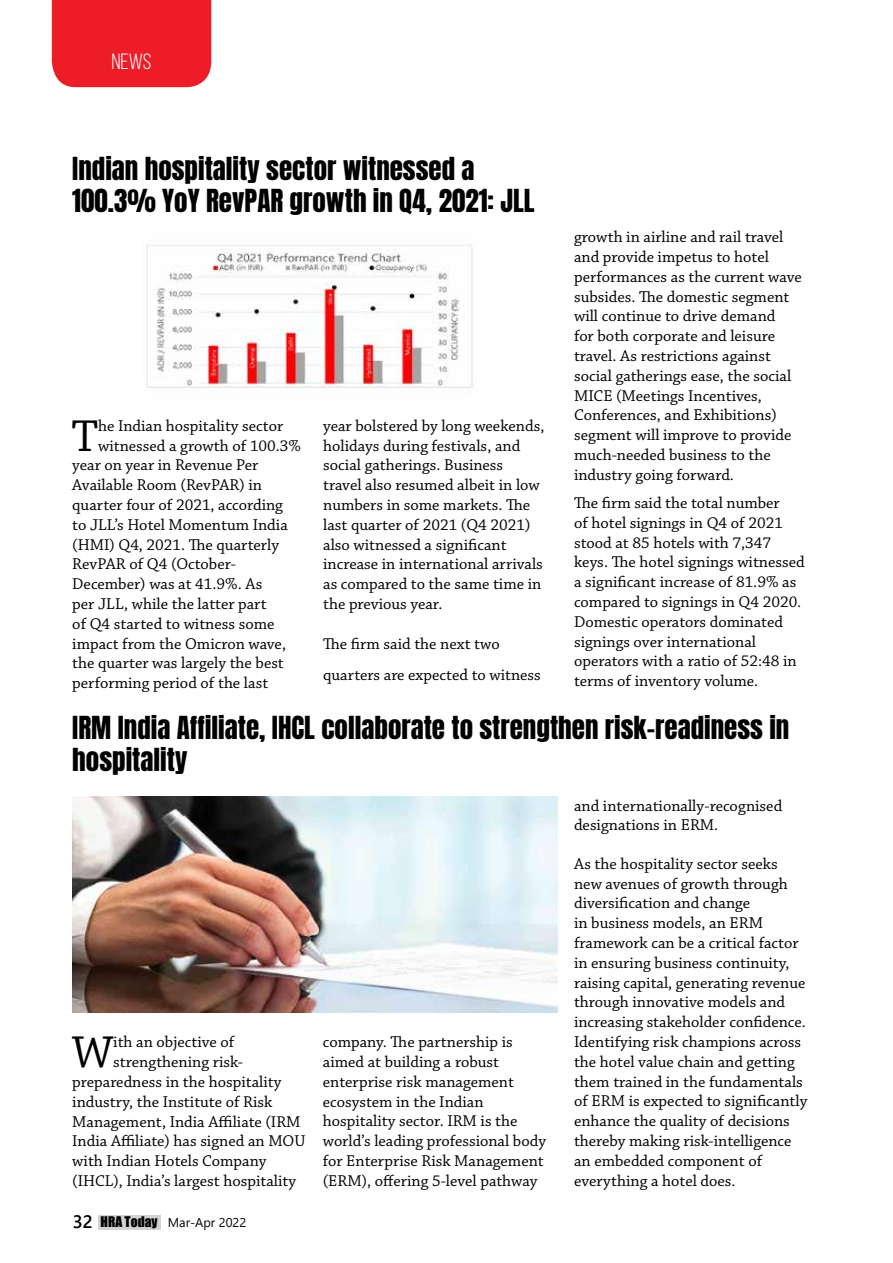
<style>
.page{position:relative;width:893px;height:1263px;background:#fff}
.page>*{position:absolute;margin:0;border:0;box-sizing:border-box;transform-origin:0 0}
.t1{font:46.95px "Chaparral Pro";color:#000}
.t2{font:27px/32.4px "Anton";color:#000}
.t3{font:22.05px "Bebas Neue";color:#fff;scale:1.06 1}
.t4{font:16.5px/19.8px "Chaparral Pro";color:#000}
.t5{font:12.75px "Segoe UI";color:#000}
.s1{font-weight:600;font-size:18px}
.s2{font-family:"Impact";font-size:13.5px}
</style>
<div class="page">
<div style="left:99px;top:1215px;width:62px;height:14px;background:#d1d3d4"></div>
<img style="left:146px;top:244px;width:327px;height:145px">
<img style="left:72px;top:796px;width:485px;height:216px">
<div style="left:52px;top:0;width:159px;height:87px;background:#ed1c27"></div>
<h3 class="t3" style="left:111px;top:49px;width:39px">NEWS</h3>
<h2 class="t2" style="left:72px;top:154px;width:464px">Indian hospitality sector witnessed a<br>100.3% YoY RevPAR growth in Q4, 2021: JLL</h2>
<p class="t4" style="left:574px;top:228px;width:229px">growth in airline and rail travel and provide impetus to hotel performances as the current wave subsides. The domestic segment will continue to drive demand<br>for both corporate and leisure travel. As restrictions against social gatherings ease, the social<br>MICE (Meetings Incentives,<br>Conferences, and Exhibitions) segment will improve to provide much-needed business to the industry going forward.</p>
<p class="t4" style="left:574px;top:494px;width:232px">The firm said the total number<br>of hotel signings in Q4 of 2021 stood at 85 hotels with 7,347 keys. The hotel signings witnessed a significant increase of 81.9% as compared to signings in Q4 2020.<br>Domestic operators dominated signings over international operators with a ratio of 52:48 in terms of inventory volume.</p>
<h1 class="t1" style="left:71px;top:410px;width:28px">T</h1>
<p class="t4" style="left:98px;top:416px;width:187px">he Indian hospitality sector</p>
<p class="t4" style="left:323px;top:416px;width:223px">year bolstered by long weekends, holidays during festivals, and social gatherings. Business travel also resumed albeit in low numbers in some markets. The last quarter of 2021 (Q4 2021) also witnessed a significant increase in international arrivals as compared to the same time in the previous year.</p>
<p class="t4" style="left:323px;top:629px;width:219px;line-height:31.5px">The firm said the next two quarters are expected to witness</p>
<h2 class="t2" style="left:72px;top:713px;width:719px">IRM India Affiliate, IHCL collaborate to strengthen risk-readiness in hospitality</h2>
<p class="t4" style="left:98px;top:436px;width:205px">witnessed a growth of 100.3%</p>
<p class="t4" style="left:72px;top:456px;width:187px">year on year in Revenue Per</p>
<p class="t4" style="left:72px;top:476px;width:191px">Available Room (RevPAR) in</p>
<p class="t4" style="left:72px;top:495px;width:212px">quarter four of 2021, according</p>
<p class="t4" style="left:72px;top:515px;width:217px">to JLL’s Hotel Momentum India</p>
<p class="t4" style="left:72px;top:535px;width:208px">(HMI) Q4, 2021. The quarterly</p>
<p class="t4" style="left:72px;top:555px;width:165px">RevPAR of Q4 (October-</p>
<p class="t4" style="left:72px;top:575px;width:192px">December) was at 41.9%. As</p>
<p class="t4" style="left:72px;top:594px;width:196px">per JLL, while the latter part</p>
<p class="t4" style="left:72px;top:614px;width:204px">of Q4 started to witness some</p>
<p class="t4" style="left:72px;top:634px;width:215px">impact from the Omicron wave,</p>
<p class="t4" style="left:72px;top:654px;width:213px">the quarter was largely the best</p>
<p class="t4" style="left:72px;top:674px;width:197px">performing period of the last</p>
<h1 class="t1" style="left:72px;top:1026px;width:43px">W</h1>
<p class="t4" style="left:113px;top:1033px;width:123px">ith an objective of</p>
<p class="t4" style="left:113px;top:1053px;width:131px">strengthening risk-</p>
<p class="t4" style="left:72px;top:1072px;width:211px">preparedness in the hospitality</p>
<p class="t4" style="left:72px;top:1092px;width:202px">industry, the Institute of Risk</p>
<p class="t4" style="left:72px;top:1112px;width:230px">Management, India Affiliate (IRM</p>
<p class="t4" style="left:72px;top:1132px;width:235px">India Affiliate) has signed an MOU</p>
<p class="t4" style="left:72px;top:1152px;width:196px">with Indian Hotels Company</p>
<p class="t4" style="left:72px;top:1171px;width:225px">(IHCL), India’s largest hospitality</p>
<p class="t5" style="left:73px;top:1210px;width:175px"><span class="s1">32</span> <span class="s2">HRA Today</span> Mar-Apr 2022</p>
<p class="t4" style="left:323px;top:1033px;width:225px">company. The partnership is aimed at building a robust enterprise risk management ecosystem in the Indian hospitality sector. IRM is the world’s leading professional body for Enterprise Risk Management (ERM), offering 5-level pathway</p>
<p class="t4" style="left:574px;top:796px;width:210px">and internationally-recognised designations in ERM.</p>
<p class="t4" style="left:574px;top:854px;width:235px">As the hospitality sector seeks new avenues of growth through diversification and change<br>in business models, an ERM framework can be a critical factor in ensuring business continuity, raising capital, generating revenue through innovative models and increasing stakeholder confidence.<br>Identifying risk champions across the hotel value chain and getting them trained in the fundamentals of ERM is expected to significantly enhance the quality of decisions thereby making risk-intelligence an embedded component of everything a hotel does.</p>
</div>
